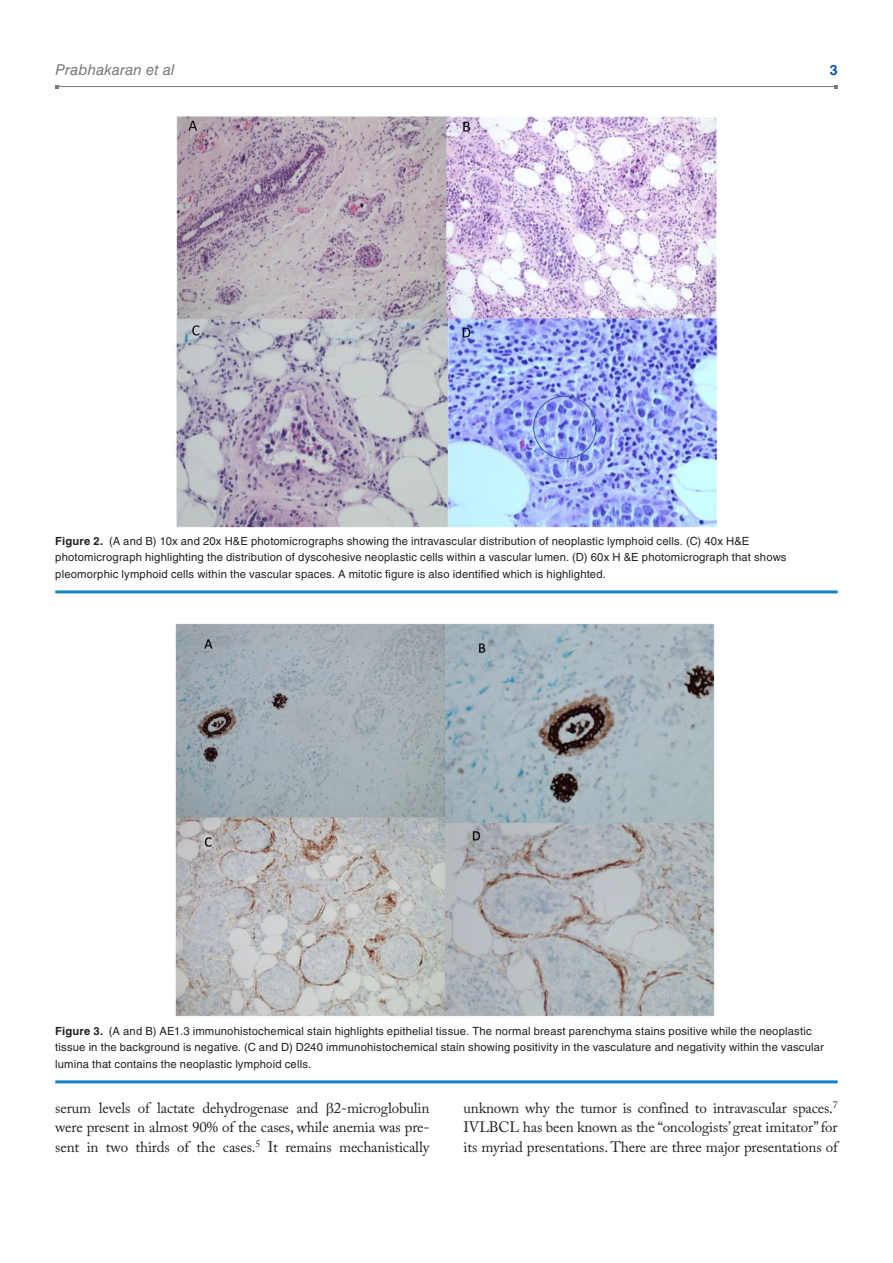
<style>
.page{position:relative;width:893px;height:1263px;background:#fff}
.page>*{position:absolute;margin:0;border:0;box-sizing:border-box;transform-origin:0 0}
.t1{font:15px/19.5px "Adobe Caslon Pro";letter-spacing:-.01em;color:#231f20;text-align:justify}
.t2{font:italic 15px "Helvetica LT Std";color:#76787b}
.t3{font:700 14.25px "Helvetica LT Std";color:#1055a4}
.t4{font:11.25px/16.5px "Helvetica LT Std";letter-spacing:.015em;color:#231f20}
.s1{font-weight:700}
</style>
<div class="page">
<hr style="left:57px;top:86px;width:779px;height:1px;background:#76787b">
<hr style="left:55px;top:590px;width:783px;height:3px;background:#1582c5">
<img style="left:176px;top:116px;width:542px;height:412px">
<hr style="left:55px;top:1080px;width:783px;height:3px;background:#1582c5">
<img style="left:175px;top:623px;width:540px;height:394px">
<h1 class="t2" style="left:55px;top:61px;width:121px">Prabhakaran et al</h1>
<p class="t3" style="left:830px;top:61px;width:9px">3</p>
<p class="t4" style="left:55px;top:532px;width:733px"><span class="s1">Figure 2.</span> (A and B) 10x and 20x H&amp;E photomicrographs showing the intravascular distribution of neoplastic lymphoid cells. (C) 40x H&amp;E photomicrograph highlighting the distribution of dyscohesive neoplastic cells within a vascular lumen. (D) 60x H &amp;E photomicrograph that shows pleomorphic lymphoid cells within the vascular spaces. A mitotic figure is also identified which is highlighted.</p>
<p class="t4" style="left:55px;top:1022px;width:770px"><span class="s1">Figure 3.</span> (A and B) AE1.3 immunohistochemical stain highlights epithelial tissue. The normal breast parenchyma stains positive while the neoplastic tissue in the background is negative. (C and D) D240 immunohistochemical stain showing positivity in the vasculature and negativity within the vascular lumina that contains the neoplastic lymphoid cells.</p>
<h1 class="t1" style="left:55px;top:1098px;width:376px">serum levels of lactate dehydrogenase and 2-microglobulin were present in almost 90% of the cases, while anemia was pre&shy;sent in two thirds of the cases.<sup>5</sup> It remains mechanistically</h1>
<h1 class="t1" style="left:463px;top:1098px;width:376px">unknown why the tumor is confined to intravascular spaces.<sup>7<br></sup>IVLBCL has been known as the “oncologists’ great imitator” for its myriad presentations. There are three major presentations of</h1>
</div>
